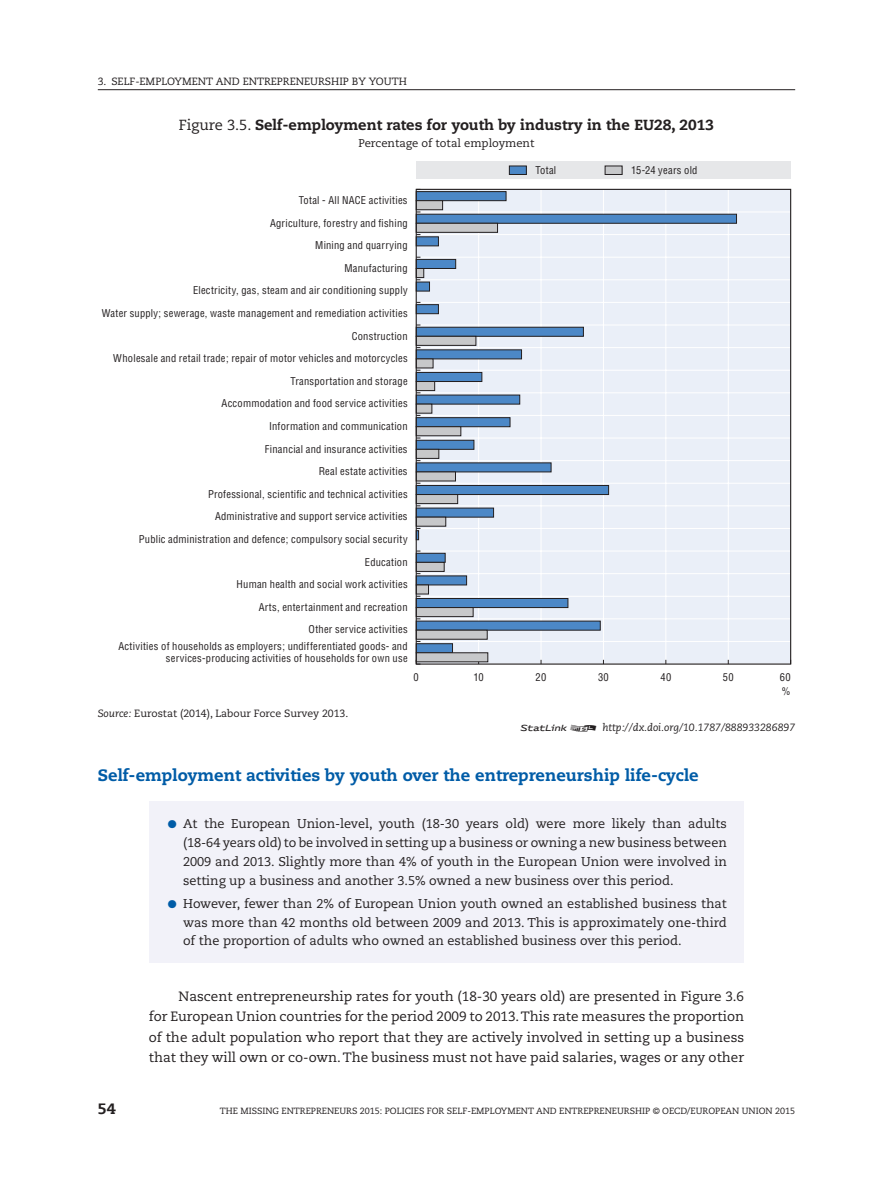
<style>
.page{position:relative;width:893px;height:1191px;background:#fff}
.page>*{position:absolute;margin:0;border:0;box-sizing:border-box;transform-origin:0 0}
.t1{font:800 16.5px "Caecilia LT Std";color:#005ca7}
.t2{font:800 15px "Caecilia LT Std";color:#231f20}
.t3{font:800 14.7px "Caecilia LT Std";color:#231f20}
.t4{font:13.5px/20.2px "Caecilia LT Std";color:#231f20;text-align:justify}
.t5{font:12.75px/18.8px "Caecilia LT Std";letter-spacing:-.005em;color:#231f20;text-align:justify}
.t6{font:11.25px "Caecilia LT Std";color:#231f20}
.t7{font:condensed 10.5px/22.6px "Helvetica";letter-spacing:.025em;color:#231f20;text-align:right}
.t8{font:10.5px "Caecilia LT Std";color:#231f20}
.t9{font:italic 10.5px "Caecilia LT Std";color:#231f20}
.t10{font:9px "Caecilia LT Std";color:#231f20}
.s1{font-weight:400}
.s2{font-style:italic}
.s3{font-family:"Stat Link";font-style:normal}
.s4{color:#005ca7}
</style>
<div class="page">
<hr style="left:98px;top:89px;width:697px;height:1px;background:#231f20">
<div style="left:416px;top:162px;width:375px;height:17px;background:#e6e7e9"></div>
<div style="left:416px;top:189px;width:375px;height:475px;background:#eaeff8"></div>
<hr style="left:416px;top:641px;width:375px;height:1px;background:#fff">
<hr style="left:416px;top:618px;width:375px;height:1px;background:#fff">
<hr style="left:416px;top:596px;width:375px;height:1px;background:#fff">
<hr style="left:416px;top:573px;width:375px;height:1px;background:#fff">
<hr style="left:416px;top:550px;width:375px;height:1px;background:#fff">
<hr style="left:416px;top:528px;width:375px;height:1px;background:#fff">
<hr style="left:416px;top:505px;width:375px;height:1px;background:#fff">
<hr style="left:416px;top:483px;width:375px;height:1px;background:#fff">
<hr style="left:416px;top:460px;width:375px;height:1px;background:#fff">
<hr style="left:416px;top:437px;width:375px;height:1px;background:#fff">
<hr style="left:416px;top:415px;width:375px;height:1px;background:#fff">
<hr style="left:416px;top:392px;width:375px;height:1px;background:#fff">
<hr style="left:416px;top:370px;width:375px;height:1px;background:#fff">
<hr style="left:416px;top:347px;width:375px;height:1px;background:#fff">
<hr style="left:416px;top:325px;width:375px;height:1px;background:#fff">
<hr style="left:416px;top:302px;width:375px;height:1px;background:#fff">
<hr style="left:416px;top:279px;width:375px;height:1px;background:#fff">
<hr style="left:416px;top:257px;width:375px;height:1px;background:#fff">
<hr style="left:416px;top:234px;width:375px;height:1px;background:#fff">
<hr style="left:416px;top:212px;width:375px;height:1px;background:#fff">
<hr style="left:728px;top:189px;width:1px;height:475px;background:#fff">
<hr style="left:665px;top:189px;width:1px;height:475px;background:#fff">
<hr style="left:603px;top:189px;width:1px;height:475px;background:#fff">
<hr style="left:541px;top:189px;width:1px;height:475px;background:#fff">
<svg style="left:415px;top:191px;width:322px;height:440px"></svg>
<svg style="left:415px;top:200px;width:83px;height:465px"></svg>
<div style="left:509px;top:166px;width:17px;height:8px;background:#4c88c7"></div>
<div style="left:509px;top:166px;width:18px;height:9px;border:1px solid #231f20"></div>
<div style="left:605px;top:166px;width:17px;height:8px;background:#c7c8ca"></div>
<div style="left:605px;top:166px;width:17px;height:9px;border:1px solid #231f20"></div>
<div style="left:149px;top:801px;width:595px;height:162px;background:#f2f2f9"></div>
<p class="t8" style="left:98px;top:75px;width:311px">3. Self-employment and entrepreneurship by youth</p>
<h3 class="t3" style="left:179px;top:116px;width:537px"><span class="s1">Figure 3.5.</span> Self-employment rates for youth by industry in the EU28, 2013</h3>
<p class="t6" style="left:358px;top:136px;width:178px">Percentage of total employment</p>
<p class="t7" style="left:102px;top:189px;width:307px">Total - All NACE activities<br>Agriculture, forestry and fishing<br>Mining and quarrying<br>Manufacturing<br>Electricity, gas, steam and air conditioning supply<br>Water supply; sewerage, waste management and remediation activities Construction<br>Wholesale and retail trade; repair of motor vehicles and motorcycles Transportation and storage<br>Accommodation and food service activities<br>Information and communication<br>Financial and insurance activities<br>Real estate activities<br>Professional, scientific and technical activities<br>Administrative and support service activities<br>Public administration and defence; compulsory social security Education<br>Human health and social work activities<br>Arts, entertainment and recreation<br>Other service activities</p>
<p class="t7" style="left:118px;top:639px;width:291px;line-height:12.8px">Activities of households as employers; undifferentiated goods- and services-producing activities of households for own use</p>
<p class="t7" style="left:535px;top:159px;width:22px">Total</p>
<p class="t7" style="left:631px;top:159px;width:68px">15-24 years old</p>
<p class="t7" style="left:414px;top:665px;width:7px">0</p>
<p class="t7" style="left:473px;top:665px;width:12px">10</p>
<p class="t7" style="left:536px;top:665px;width:12px">20</p>
<p class="t7" style="left:598px;top:665px;width:12px">30</p>
<p class="t7" style="left:660px;top:665px;width:12px">40</p>
<p class="t7" style="left:723px;top:665px;width:12px">50</p>
<p class="t7" style="left:780px;top:665px;width:12px">60</p>
<p class="t8" style="left:98px;top:707px;width:252px"><span class="s2">Source:</span> Eurostat (2014), Labour Force Survey 2013.</p>
<p class="t7" style="left:782px;top:680px;width:10px">%</p>
<p class="t9" style="left:519px;top:721px;width:278px"><span class="s3">12</span> http://dx.doi.org/10.1787/888933286897</p>
<h1 class="t1" style="left:98px;top:764px;width:602px">Self-employment activities by youth over the entrepreneurship life-cycle</h1>
<p class="t5" style="left:183px;top:814px;width:545px;text-indent:-15px"><span class="s4">●</span> At the European Union-level, youth (18-30 years old) were more likely than adults (18-64 years old) to be involved in setting up a business or owning a new business between 2009 and 2013. Slightly more than 4% of youth in the European Union were involved in setting up a business and another 3.5% owned a new business over this period.</p>
<p class="t5" style="left:183px;top:894px;width:545px;text-indent:-15px"><span class="s4">●</span> However, fewer than 2% of European Union youth owned an established business that was more than 42 months old between 2009 and 2013. This is approximately one-third of the proportion of adults who owned an established business over this period.</p>
<p class="t4" style="left:149px;top:986px;width:597px;text-indent:30px">Nascent entrepreneurship rates for youth (18-30 years old) are presented in Figure 3.6 for European Union countries for the period 2009 to 2013. This rate measures the proportion of the adult population who report that they are actively involved in setting up a business that they will own or co-own. The business must not have paid salaries, wages or any other</p>
<h2 class="t2" style="left:98px;top:1099px;width:19px">54</h2>
<p class="t10" style="left:220px;top:1106px;width:450px">The Missing Entrepreneurs 2015: Policies for Self-employment and Entrepreneurship © OECD</p>
<p class="t10" style="left:687px;top:1106px;width:109px">/European Union 2015</p>
</div>
